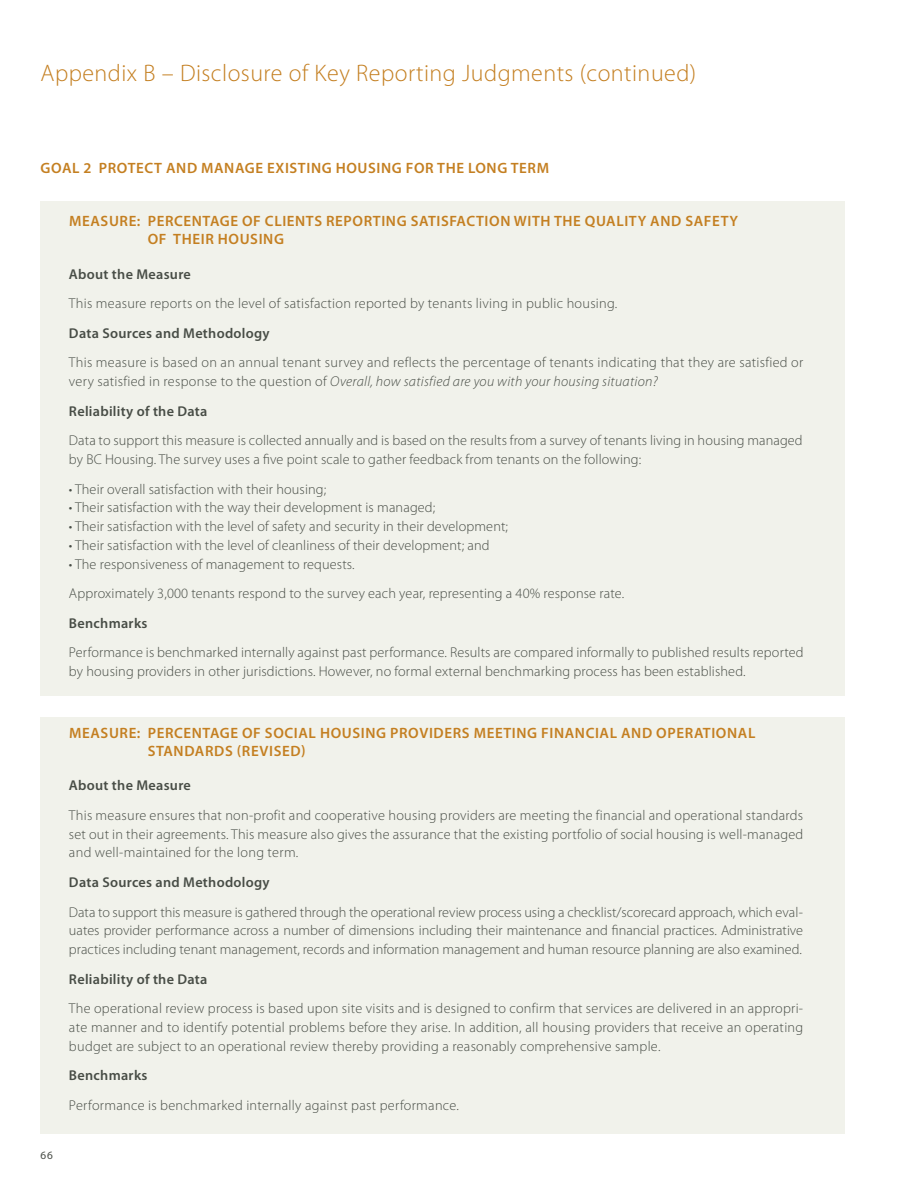
<style>
.page{position:relative;width:918px;height:1188px;background:#fff}
.page>*{position:absolute;margin:0;border:0;box-sizing:border-box;transform-origin:0 0}
.t1{font:300 24px "Myriad Pro";letter-spacing:.02em;color:#c47f21}
.t2{font:600 15px/18px "Myriad Pro";letter-spacing:.04em;color:#c47f21}
.Body_Copy{font:300 14.25px/18.8px "Myriad Pro";letter-spacing:.01em;color:#484d46}
.Body_Copy-2{font:600 14.25px "Myriad Pro";letter-spacing:.02em;color:#484d46}
.t3{font:11.25px "Myriad Pro";color:#484d46}
.s1{font-style:italic}
</style>
<div class="page">
<div style="left:40px;top:201px;width:805px;height:495px;background:#f1f2eb"></div>
<div style="left:41px;top:717px;width:804px;height:417px;background:#f1f2eb"></div>
<h3 class="t1" style="left:40px;top:60px;width:657px">Appendix B – Disclosure of Key Reporting Judgments (continued)</h3>
<h2 class="t2" style="left:41px;top:159px;width:510px">GOAL 2 PROTECT AND MANAGE EXISTING HOUSING FOR THE LONG TERM</h2>
<h2 class="t2" style="left:148px;top:213px;width:592px;text-indent:-79px">MEASURE: PERCENTAGE OF CLIENTS REPORTING SATISFACTION WITH THE QUALITY AND SAFETY<br>OF THEIR HOUSING</h2>
<p class="Body_Copy-2" style="left:69px;top:266px;width:123px">About the Measure</p>
<p class="Body_Copy" style="left:69px;top:294px;width:550px">This measure reports on the level of satisfaction reported by tenants living in public housing.</p>
<p class="Body_Copy-2" style="left:69px;top:325px;width:202px">Data Sources and Methodology</p>
<p class="Body_Copy" style="left:69px;top:353px;width:736px">This measure is based on an annual tenant survey and reflects the percentage of tenants indicating that they are satisfied or very satisfied in response to the question of <span class="s1">Overall, how satisfied are you with your housing situation?</span></p>
<p class="Body_Copy-2" style="left:69px;top:403px;width:140px">Reliability of the Data</p>
<p class="Body_Copy" style="left:69px;top:431px;width:735px">Data to support this measure is collected annually and is based on the results from a survey of tenants living in housing managed by BC Housing. The survey uses a five point scale to gather feedback from tenants on the following:</p>
<p class="Body_Copy" style="left:69px;top:480px;width:259px">• Their overall satisfaction with their housing;</p>
<p class="Body_Copy" style="left:69px;top:498px;width:368px">• Their satisfaction with the way their development is managed;</p>
<p class="Body_Copy" style="left:69px;top:517px;width:441px">• Their satisfaction with the level of safety and security in their development;</p>
<p class="Body_Copy" style="left:69px;top:536px;width:422px">• Their satisfaction with the level of cleanliness of their development; and</p>
<p class="Body_Copy" style="left:69px;top:555px;width:287px">• The responsiveness of management to requests.</p>
<p class="Body_Copy" style="left:69px;top:584px;width:557px">Approximately 3,000 tenants respond to the survey each year, representing a 40% response rate.</p>
<p class="Body_Copy-2" style="left:69px;top:615px;width:80px">Benchmarks</p>
<p class="Body_Copy" style="left:69px;top:643px;width:736px">Performance is benchmarked internally against past performance. Results are compared informally to published results reported by housing providers in other jurisdictions. However, no formal external benchmarking process has been established.</p>
<h2 class="t2" style="left:148px;top:724px;width:609px;text-indent:-79px">MEASURE: PERCENTAGE OF SOCIAL HOUSING PROVIDERS MEETING FINANCIAL AND OPERATIONAL<br>STANDARDS (REVISED)</h2>
<p class="t3" style="left:40px;top:1149px;width:14px">66</p>
<p class="Body_Copy-2" style="left:69px;top:778px;width:123px">About the Measure</p>
<p class="Body_Copy" style="left:69px;top:806px;width:736px;text-align:justify">This measure ensures that non-profit and cooperative housing providers are meeting the financial and operational standards set out in their agreements. This measure also gives the assurance that the existing portfolio of social housing is well-managed and well-maintained for the long term.</p>
<p class="Body_Copy-2" style="left:69px;top:874px;width:202px">Data Sources and Methodology</p>
<p class="Body_Copy" style="left:69px;top:903px;width:736px;text-align:justify">Data to support this measure is gathered through the operational review process using a checklist/scorecard approach, which eval&shy;uates provider performance across a number of dimensions including their maintenance and financial practices. Administrative practices including tenant management, records and information management and human resource planning are also examined.</p>
<p class="Body_Copy-2" style="left:69px;top:971px;width:140px">Reliability of the Data</p>
<p class="Body_Copy" style="left:69px;top:999px;width:736px;text-align:justify">The operational review process is based upon site visits and is designed to confirm that services are delivered in an appropri&shy;ate manner and to identify potential problems before they arise. In addition, all housing providers that receive an operating budget are subject to an operational review thereby providing a reasonably comprehensive sample.</p>
<p class="Body_Copy-2" style="left:69px;top:1067px;width:80px">Benchmarks</p>
<p class="Body_Copy" style="left:69px;top:1096px;width:392px">Performance is benchmarked internally against past performance.</p>
</div>
